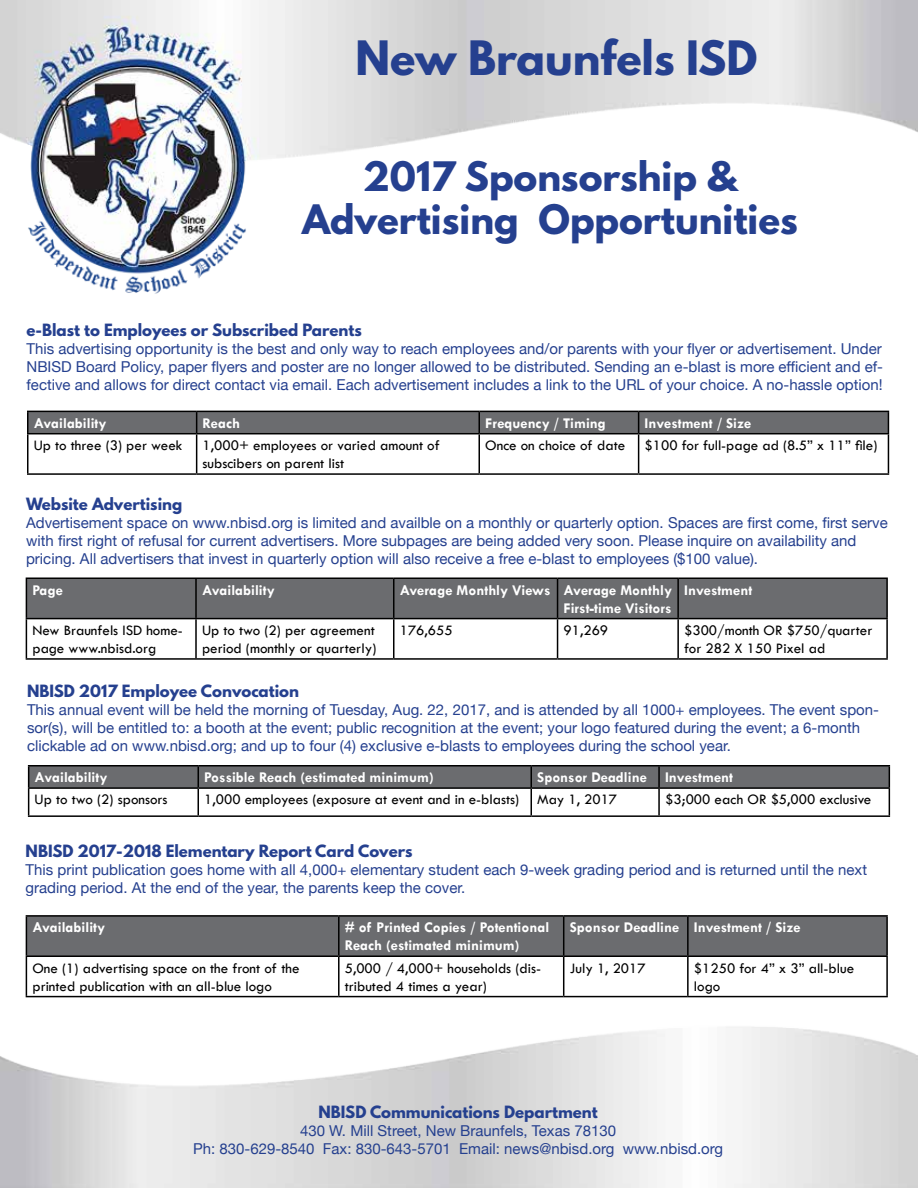
<style>
.page{position:relative;width:918px;height:1188px;background:#fff}
.page>*{position:absolute;margin:0;border:0;box-sizing:border-box;transform-origin:0 0}
.t1{font:700 42px "League Spartan";color:#25408f}
.t2{font:700 36px/43.2px "League Spartan";color:#25408f;text-align:center}
.t3{font:15px/18px "Helvetica Neue";color:#25408f}
.t4{font:15px/18px "Tw Cen";color:#000}
.t5{font:700 15px/18px "Tw Cen";color:#fff}
.t6{font:700 15px "League Spartan";color:#25408f}
</style>
<div class="page">
<img style="left:0;top:0;width:918px;height:1188px">
<svg style="left:27px;top:917px;width:859px;height:79px"></svg>
<hr style="left:26px;top:957px;width:1px;height:39px;background:#000">
<hr style="left:338px;top:957px;width:2px;height:39px;background:#000">
<hr style="left:563px;top:957px;width:1px;height:39px;background:#000">
<hr style="left:687px;top:957px;width:2px;height:39px;background:#000">
<hr style="left:886px;top:957px;width:2px;height:39px;background:#000">
<hr style="left:26px;top:996px;width:313px;height:1px;background:#000">
<hr style="left:339px;top:996px;width:225px;height:1px;background:#000">
<hr style="left:564px;top:996px;width:124px;height:1px;background:#000">
<hr style="left:688px;top:996px;width:200px;height:1px;background:#000">
<hr style="left:26px;top:915px;width:313px;height:2px;background:#000">
<hr style="left:26px;top:917px;width:1px;height:38px;background:#000">
<hr style="left:26px;top:955px;width:313px;height:2px;background:#000">
<hr style="left:564px;top:915px;width:124px;height:2px;background:#000">
<hr style="left:688px;top:915px;width:200px;height:2px;background:#000">
<hr style="left:886px;top:917px;width:2px;height:38px;background:#000">
<hr style="left:564px;top:955px;width:124px;height:2px;background:#000">
<hr style="left:688px;top:955px;width:200px;height:2px;background:#000">
<hr style="left:339px;top:915px;width:225px;height:2px;background:#000">
<hr style="left:338px;top:917px;width:2px;height:38px;background:#000">
<hr style="left:339px;top:955px;width:225px;height:2px;background:#000">
<hr style="left:563px;top:917px;width:1px;height:38px;background:#000">
<hr style="left:687px;top:917px;width:2px;height:38px;background:#000">
<hr style="left:28px;top:815px;width:170px;height:2px;background:#000">
<hr style="left:198px;top:815px;width:333px;height:2px;background:#000">
<hr style="left:531px;top:815px;width:128px;height:2px;background:#000">
<hr style="left:659px;top:815px;width:231px;height:2px;background:#000">
<hr style="left:28px;top:765px;width:170px;height:1px;background:#000">
<hr style="left:659px;top:765px;width:231px;height:1px;background:#000">
<hr style="left:198px;top:765px;width:333px;height:1px;background:#000">
<hr style="left:531px;top:765px;width:128px;height:1px;background:#000">
<svg style="left:28px;top:766px;width:862px;height:50px"></svg>
<hr style="left:658px;top:767px;width:2px;height:20px;background:#000">
<hr style="left:531px;top:787px;width:128px;height:2px;background:#000">
<hr style="left:27px;top:473px;width:170px;height:2px;background:#000">
<hr style="left:197px;top:473px;width:282px;height:2px;background:#000">
<hr style="left:479px;top:473px;width:160px;height:2px;background:#000">
<hr style="left:639px;top:473px;width:250px;height:2px;background:#000">
<svg style="left:27px;top:411px;width:862px;height:63px"></svg>
<svg style="left:27px;top:579px;width:859px;height:79px"></svg>
<hr style="left:26px;top:619px;width:1px;height:39px;background:#000">
<hr style="left:195px;top:619px;width:2px;height:39px;background:#000">
<hr style="left:393px;top:619px;width:1px;height:39px;background:#000">
<hr style="left:557px;top:619px;width:1px;height:39px;background:#000">
<hr style="left:677px;top:619px;width:2px;height:39px;background:#000">
<hr style="left:886px;top:619px;width:2px;height:39px;background:#000">
<hr style="left:26px;top:658px;width:170px;height:2px;background:#000">
<hr style="left:196px;top:658px;width:198px;height:2px;background:#000">
<hr style="left:394px;top:658px;width:164px;height:2px;background:#000">
<hr style="left:558px;top:658px;width:120px;height:2px;background:#000">
<hr style="left:678px;top:658px;width:210px;height:2px;background:#000">
<hr style="left:26px;top:578px;width:170px;height:1px;background:#000">
<hr style="left:26px;top:579px;width:1px;height:39px;background:#000">
<hr style="left:26px;top:618px;width:170px;height:1px;background:#000">
<hr style="left:678px;top:578px;width:210px;height:1px;background:#000">
<hr style="left:886px;top:579px;width:2px;height:39px;background:#000">
<hr style="left:678px;top:618px;width:210px;height:1px;background:#000">
<hr style="left:196px;top:578px;width:198px;height:1px;background:#000">
<hr style="left:195px;top:579px;width:2px;height:39px;background:#000">
<hr style="left:394px;top:578px;width:164px;height:1px;background:#000">
<hr style="left:393px;top:579px;width:1px;height:39px;background:#000">
<hr style="left:196px;top:618px;width:198px;height:1px;background:#000">
<hr style="left:394px;top:618px;width:164px;height:1px;background:#000">
<hr style="left:558px;top:578px;width:120px;height:1px;background:#000">
<hr style="left:557px;top:579px;width:1px;height:39px;background:#000">
<hr style="left:677px;top:579px;width:2px;height:39px;background:#000">
<hr style="left:558px;top:618px;width:120px;height:1px;background:#000">
<h1 class="t1" style="left:355px;top:25px;width:404px">New Braunfels ISD</h1>
<h2 class="t2" style="left:302px;top:154px;width:497px">2017 Sponsorship &amp;<br>Advertising Opportunities</h2>
<p class="t6" style="left:27px;top:318px;width:337px">e-Blast to Employees or Subscribed Parents</p>
<p class="t3" style="left:27px;top:340px;width:858px;text-align:justify">This advertising opportunity is the best and only way to reach employees and/or parents with your flyer or advertisement. Under NBISD Board Policy, paper flyers and poster are no longer allowed to be distributed. Sending an e-blast is more efficient and ef&shy;fective and allows for direct contact via email. Each advertisement includes a link to the URL of your choice. A no-hassle option!</p>
<p class="t5" style="left:34px;top:414px;width:74px">Availability</p>
<p class="t5" style="left:203px;top:414px;width:39px">Reach</p>
<p class="t5" style="left:485px;top:414px;width:122px">Frequency / Timing</p>
<p class="t5" style="left:645px;top:414px;width:108px">Investment / Size</p>
<p class="t4" style="left:34px;top:436px;width:150px">Up to three (3) per week</p>
<p class="t4" style="left:203px;top:436px;width:239px">1,000+ employees or varied amount of subscibers on parent list</p>
<p class="t4" style="left:485px;top:436px;width:142px">Once on choice of date</p>
<p class="t4" style="left:645px;top:436px;width:234px">$100 for full-page ad (8.5” x 11” file)</p>
<p class="t6" style="left:26px;top:493px;width:158px">Website Advertising</p>
<p class="t3" style="left:26px;top:515px;width:863px">Advertisement space on www.nbisd.org is limited and availble on a monthly or quarterly option. Spaces are first come, first serve with first right of refusal for current advertisers. More subpages are being added very soon. Please inquire on availability and pricing. All advertisers that invest in quarterly option will also receive a free e-blast to employees ($100 value).</p>
<p class="t5" style="left:32px;top:580px;width:32px">Page</p>
<p class="t5" style="left:202px;top:580px;width:74px">Availability</p>
<p class="t5" style="left:400px;top:580px;width:274px;text-align:right">Average Monthly Views Average Monthly<br>First-time Visitors</p>
<p class="t5" style="left:684px;top:580px;width:70px">Investment</p>
<p class="t4" style="left:32px;top:621px;width:152px">New Braunfels ISD home&shy;page www.nbisd.org</p>
<p class="t4" style="left:202px;top:621px;width:176px">Up to two (2) per agreement period (monthly or quarterly)</p>
<p class="t4" style="left:400px;top:621px;width:54px">176,655</p>
<p class="t4" style="left:564px;top:621px;width:46px">91,269</p>
<p class="t4" style="left:684px;top:621px;width:190px">$300/month OR $750/quarter for 282 X 150 Pixel ad</p>
<p class="t6" style="left:27px;top:679px;width:274px">NBISD 2017 Employee Convocation</p>
<p class="t3" style="left:27px;top:702px;width:854px">This annual event will be held the morning of Tuesday, Aug. 22, 2017, and is attended by all 1000+ employees. The event spon&shy;sor(s), will be entitled to: a booth at the event; public recognition at the event; your logo featured during the event; a 6-month clickable ad on www.nbisd.org; and up to four (4) exclusive e-blasts to employees during the school year.</p>
<p class="t5" style="left:35px;top:768px;width:74px">Availability</p>
<p class="t5" style="left:204px;top:768px;width:231px">Possible Reach (estimated minimum)</p>
<p class="t5" style="left:537px;top:768px;width:197px">Sponsor Deadline Investment</p>
<p class="t4" style="left:35px;top:791px;width:134px">Up to two (2) sponsors</p>
<p class="t4" style="left:204px;top:791px;width:415px">1,000 employees (exposure at event and in e-blasts) May 1, 2017</p>
<p class="t4" style="left:665px;top:791px;width:208px">$3;000 each OR $5,000 exclusive</p>
<p class="t6" style="left:26px;top:839px;width:388px">NBISD 2017-2018 Elementary Report Card Covers</p>
<p class="t3" style="left:26px;top:862px;width:843px">This print publication goes home with all 4,000+ elementary student each 9-week grading period and is returned until the next grading period. At the end of the year, the parents keep the cover.</p>
<p class="t5" style="left:32px;top:918px;width:74px">Availability</p>
<p class="t5" style="left:345px;top:918px;width:206px"># of Printed Copies / Potentional<br>Reach (estimated minimum)</p>
<p class="t5" style="left:570px;top:918px;width:232px">Sponsor Deadline Investment / Size</p>
<p class="t4" style="left:32px;top:959px;width:269px">One (1) advertising space on the front of the printed publication with an all-blue logo</p>
<p class="t4" style="left:345px;top:959px;width:198px">5,000 / 4,000+ households (dis&shy;tributed 4 times a year)</p>
<p class="t4" style="left:570px;top:959px;width:78px">July 1, 2017</p>
<p class="t4" style="left:694px;top:959px;width:162px">$1250 for 4” x 3” all-blue logo</p>
<p class="t6" style="left:319px;top:1100px;width:281px">NBISD Communications Department</p>
<p class="t3" style="left:193px;top:1122px;width:531px;text-align:center">430 W. Mill Street, New Braunfels, Texas 78130<br>Ph: 830-629-8540 Fax: 830-643-5701 Email: news@nbisd.org www.nbisd.org</p>
</div>
